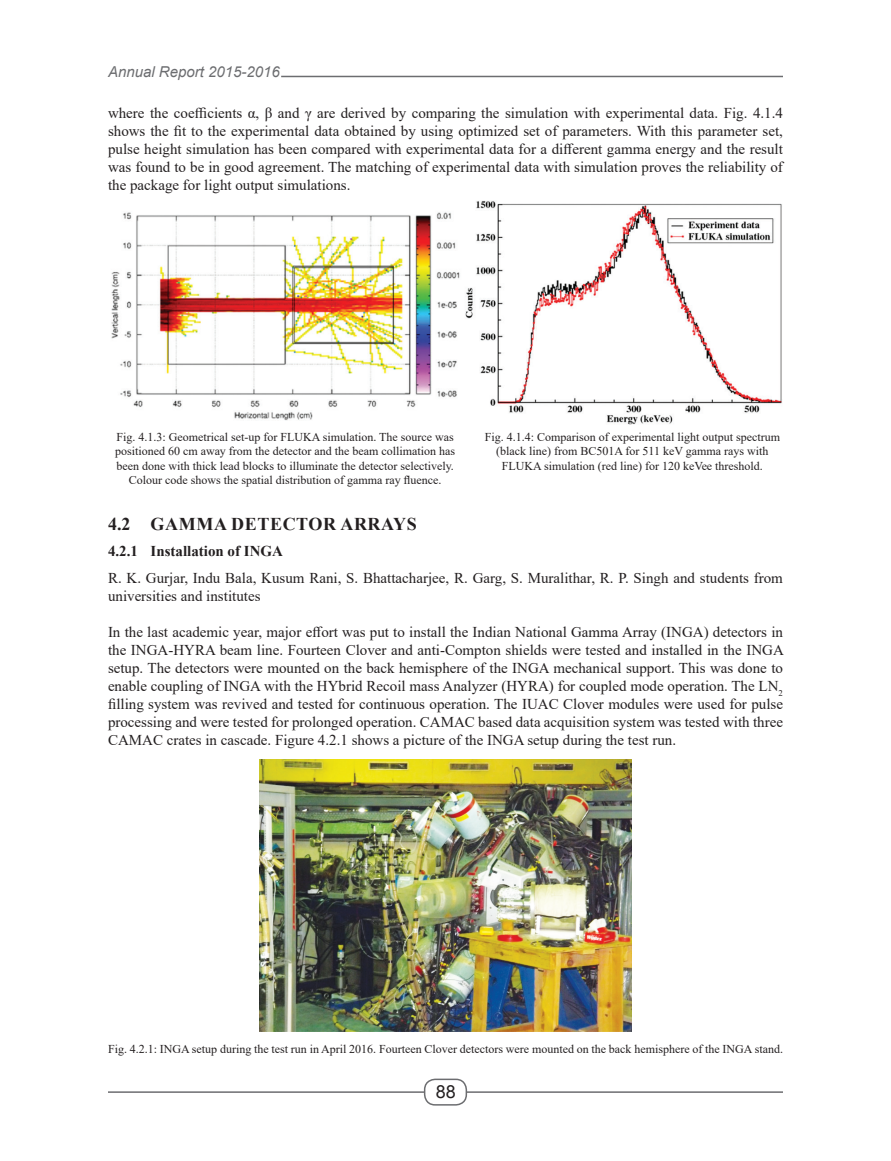
<style>
.page{position:relative;width:891px;height:1161px;background:#fff}
.page>*{position:absolute;margin:0;border:0;box-sizing:border-box;transform-origin:0 0}
.t1{font:700 18px "Times New Roman";letter-spacing:.035em;color:#231f20}
.t2{font:18px "Arial";color:#231f20}
.t3{font:15px/18px "Times New Roman";color:#231f20;text-align:justify}
.t4{font:700 15px "Times New Roman";color:#231f20}
.t5{font:italic 15px "Arial";color:#6c6d70}
.t6{font:12px/14.4px "Times New Roman";color:#231f20;text-align:center}
</style>
<div class="page">
<hr style="left:281px;top:76px;width:502px;height:1px;background:#6c6d70">
<hr style="left:108px;top:1091px;width:675px;height:2px;background:#6c6d70">
<div style="left:425px;top:1079px;width:41px;height:26px;background:#fff;border-radius:10px"></div>
<div style="left:424px;top:1079px;width:43px;height:27px;border:2px solid #6c6d70;border-radius:10px"></div>
<img style="left:111px;top:201px;width:671px;height:224px">
<img style="left:260px;top:760px;width:371px;height:271px">
<p class="t5" style="left:108px;top:62px;width:173px">Annual Report 2015-2016</p>
<p class="t3" style="left:108px;top:103px;width:677px">where the coefficients α, β and γ are derived by comparing the simulation with experimental data. Fig. 4.1.4 shows the fit to the experimental data obtained by using optimized set of parameters. With this parameter set, pulse height simulation has been compared with experimental data for a different gamma energy and the result was found to be in good agreement. The matching of experimental data with simulation proves the reliability of the package for light output simulations.</p>
<p class="t6" style="left:115px;top:429px;width:342px">Fig. 4.1.3: Geometrical set-up for FLUKA simulation. The source was positioned 60 cm away from the detector and the beam collimation has been done with thick lead blocks to illuminate the detector selectively.<br>Colour code shows the spatial distribution of gamma ray fluence.</p>
<p class="t6" style="left:485px;top:429px;width:297px">Fig. 4.1.4: Comparison of experimental light output spectrum (black line) from BC501A for 511 keV gamma rays with<br>FLUKA simulation (red line) for 120 keVee threshold.</p>
<p class="t1" style="left:108px;top:511px;width:310px">4.2 GAMMA DETECTOR ARRAYS</p>
<p class="t4" style="left:108px;top:541px;width:177px">4.2.1 Installation of INGA</p>
<p class="t3" style="left:108px;top:569px;width:676px">R. K. Gurjar, Indu Bala, Kusum Rani, S. Bhattacharjee, R. Garg, S. Muralithar, R. P. Singh and students from universities and institutes</p>
<p class="t3" style="left:108px;top:623px;width:677px">In the last academic year, major effort was put to install the Indian National Gamma Array (INGA) detectors in the INGA-HYRA beam line. Fourteen Clover and anti-Compton shields were tested and installed in the INGA setup. The detectors were mounted on the back hemisphere of the INGA mechanical support. This was done to enable coupling of INGA with the HYbrid Recoil mass Analyzer (HYRA) for coupled mode operation. The LN<sub>2 </sub>filling system was revived and tested for continuous operation. The IUAC Clover modules were used for pulse processing and were tested for prolonged operation. CAMAC based data acquisition system was tested with three CAMAC crates in cascade. Figure 4.2.1 shows a picture of the INGA setup during the test run.</p>
<p class="t6" style="left:108px;top:1041px;width:677px">Fig. 4.2.1: INGA setup during the test run in April 2016. Fourteen Clover detectors were mounted on the back hemisphere of the INGA stand.</p>
<p class="t2" style="left:436px;top:1080px;width:22px">88</p>
</div>
